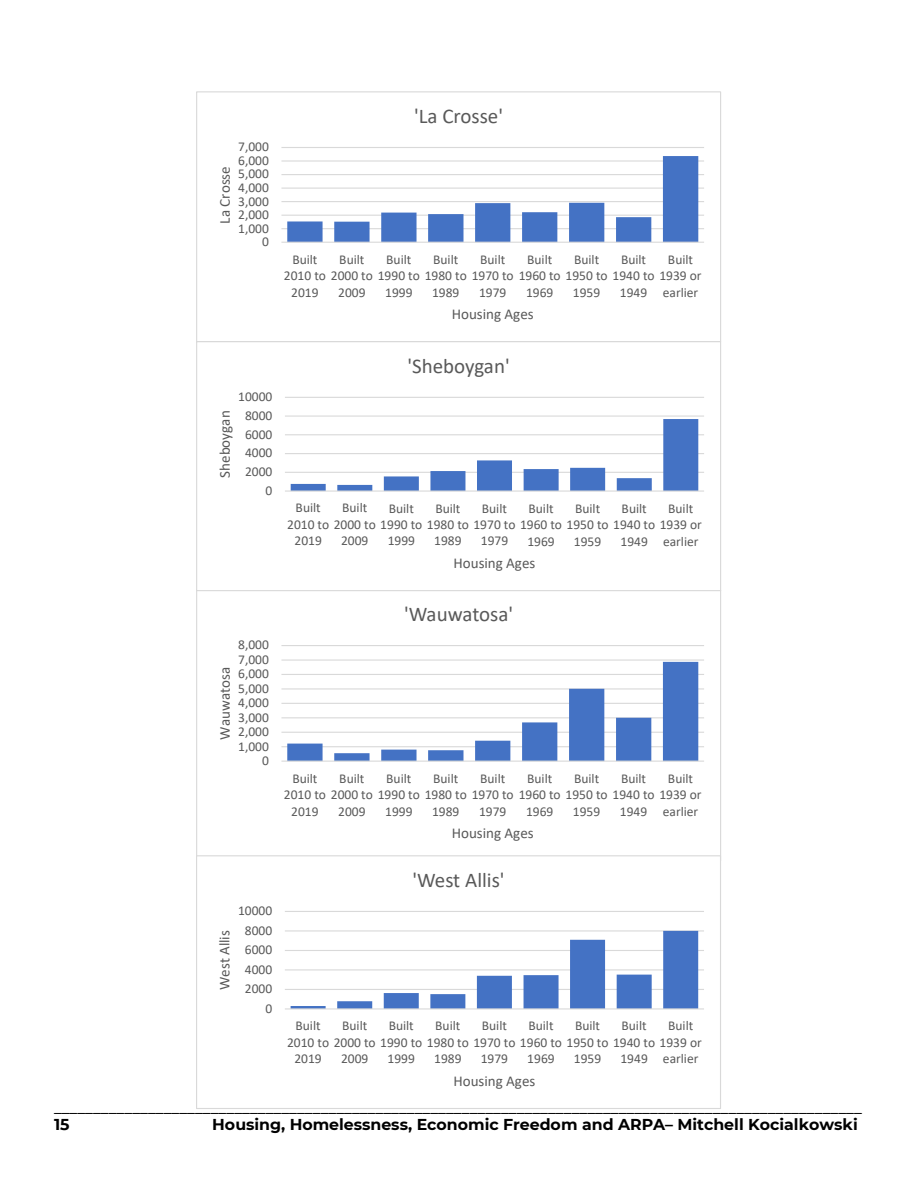
<style>
.page{position:relative;width:918px;height:1188px;background:#fff}
.page>*{position:absolute;margin:0;border:0;box-sizing:border-box;transform-origin:0 0}
.t1{font:21px "Calibri";color:#595959}
.t2{font:15.75px "Calibri";color:#000}
.t3{font:700 15.75px "Montserrat";color:#000}
.t4{font:15px "Calibri";color:#595959}
.t5{font:13.5px "Calibri";color:#595959}
</style>
<div class="page">
<hr style="left:281px;top:228px;width:423px;height:1px;background:#d9d9d9">
<hr style="left:281px;top:215px;width:423px;height:1px;background:#d9d9d9">
<hr style="left:281px;top:201px;width:423px;height:1px;background:#d9d9d9">
<hr style="left:281px;top:188px;width:423px;height:1px;background:#d9d9d9">
<hr style="left:281px;top:174px;width:423px;height:1px;background:#d9d9d9">
<hr style="left:281px;top:160px;width:423px;height:2px;background:#d9d9d9">
<hr style="left:281px;top:147px;width:423px;height:1px;background:#d9d9d9">
<svg style="left:287px;top:156px;width:411px;height:86px"></svg>
<hr style="left:281px;top:242px;width:423px;height:1px;background:#d9d9d9">
<hr style="left:281px;top:746px;width:423px;height:1px;background:#d9d9d9">
<hr style="left:281px;top:732px;width:423px;height:1px;background:#d9d9d9">
<hr style="left:281px;top:717px;width:423px;height:1px;background:#d9d9d9">
<hr style="left:281px;top:703px;width:423px;height:1px;background:#d9d9d9">
<hr style="left:281px;top:688px;width:423px;height:2px;background:#d9d9d9">
<hr style="left:281px;top:674px;width:423px;height:1px;background:#d9d9d9">
<hr style="left:281px;top:659px;width:423px;height:2px;background:#d9d9d9">
<hr style="left:281px;top:645px;width:423px;height:1px;background:#d9d9d9">
<svg style="left:287px;top:662px;width:411px;height:99px"></svg>
<hr style="left:281px;top:761px;width:423px;height:1px;background:#d9d9d9">
<hr style="left:285px;top:472px;width:419px;height:1px;background:#d9d9d9">
<hr style="left:285px;top:453px;width:419px;height:1px;background:#d9d9d9">
<hr style="left:285px;top:434px;width:419px;height:1px;background:#d9d9d9">
<hr style="left:285px;top:416px;width:419px;height:1px;background:#d9d9d9">
<hr style="left:285px;top:397px;width:419px;height:1px;background:#d9d9d9">
<svg style="left:291px;top:419px;width:407px;height:72px"></svg>
<hr style="left:285px;top:491px;width:419px;height:1px;background:#d9d9d9">
<div style="left:196px;top:341px;width:525px;height:250px;border:1px solid #d9d9d9"></div>
<hr style="left:285px;top:989px;width:419px;height:1px;background:#d9d9d9">
<hr style="left:285px;top:969px;width:419px;height:1px;background:#d9d9d9">
<hr style="left:285px;top:950px;width:419px;height:1px;background:#d9d9d9">
<hr style="left:285px;top:930px;width:419px;height:2px;background:#d9d9d9">
<hr style="left:285px;top:911px;width:419px;height:1px;background:#d9d9d9">
<svg style="left:291px;top:931px;width:407px;height:77px"></svg>
<hr style="left:285px;top:1008px;width:419px;height:2px;background:#d9d9d9">
<div style="left:196px;top:855px;width:525px;height:254px;border:1px solid #d9d9d9"></div>
<p class="t4" style="left:214px;top:224px;width:59px;rotate:-90deg">La Crosse</p>
<p class="t5" style="left:238px;top:138px;width:32px">7,000</p>
<p class="t5" style="left:238px;top:151px;width:32px">6,000</p>
<p class="t5" style="left:238px;top:165px;width:32px">5,000</p>
<p class="t5" style="left:238px;top:178px;width:32px">4,000</p>
<p class="t5" style="left:238px;top:192px;width:32px">3,000</p>
<p class="t5" style="left:238px;top:205px;width:32px">2,000</p>
<p class="t5" style="left:238px;top:219px;width:32px">1,000</p>
<p class="t5" style="left:262px;top:232px;width:8px">0</p>
<h1 class="t1" style="left:414px;top:102px;width:90px">'La Crosse'</h1>
<p class="t5" style="left:292px;top:250px;width:27px">Built</p>
<p class="t5" style="left:284px;top:266px;width:419px">2010 to 2000 to 1990 to 1980 to 1970 to 1960 to 1950 to 1940 to 1939 or</p>
<p class="t5" style="left:291px;top:283px;width:29px">2019</p>
<p class="t5" style="left:339px;top:250px;width:27px">Built</p>
<p class="t5" style="left:338px;top:283px;width:29px">2009</p>
<p class="t5" style="left:386px;top:250px;width:27px">Built</p>
<p class="t5" style="left:385px;top:283px;width:29px">1999</p>
<p class="t5" style="left:433px;top:250px;width:27px">Built</p>
<p class="t5" style="left:432px;top:283px;width:29px">1989</p>
<p class="t5" style="left:480px;top:250px;width:27px">Built</p>
<p class="t5" style="left:479px;top:283px;width:29px">1979</p>
<p class="t5" style="left:527px;top:250px;width:27px">Built</p>
<p class="t5" style="left:526px;top:283px;width:29px">1969</p>
<p class="t5" style="left:574px;top:250px;width:27px">Built</p>
<p class="t5" style="left:573px;top:283px;width:29px">1959</p>
<p class="t5" style="left:621px;top:250px;width:27px">Built</p>
<p class="t5" style="left:620px;top:283px;width:29px">1949</p>
<p class="t5" style="left:668px;top:250px;width:27px">Built</p>
<p class="t5" style="left:663px;top:283px;width:37px">earlier</p>
<p class="t4" style="left:452px;top:304px;width:83px">Housing Ages</p>
<p class="t5" style="left:238px;top:387px;width:36px">10000</p>
<p class="t4" style="left:214px;top:478px;width:69px;rotate:-90deg">Sheboygan</p>
<p class="t5" style="left:245px;top:406px;width:29px">8000</p>
<p class="t5" style="left:245px;top:425px;width:29px">6000</p>
<p class="t5" style="left:245px;top:444px;width:29px">4000</p>
<p class="t5" style="left:245px;top:462px;width:29px">2000</p>
<p class="t5" style="left:266px;top:481px;width:8px">0</p>
<p class="t1" style="left:408px;top:351px;width:104px">'Sheboygan'</p>
<p class="t5" style="left:296px;top:499px;width:27px">Built</p>
<p class="t5" style="left:287px;top:515px;width:416px">2010 to 2000 to 1990 to 1980 to 1970 to 1960 to 1950 to 1940 to 1939 or</p>
<p class="t5" style="left:295px;top:532px;width:29px">2019</p>
<p class="t5" style="left:342px;top:499px;width:27px">Built</p>
<p class="t5" style="left:341px;top:532px;width:29px">2009</p>
<p class="t5" style="left:389px;top:499px;width:27px">Built</p>
<p class="t5" style="left:388px;top:532px;width:29px">1999</p>
<p class="t5" style="left:435px;top:499px;width:27px">Built</p>
<p class="t5" style="left:434px;top:532px;width:29px">1989</p>
<p class="t5" style="left:482px;top:499px;width:27px">Built</p>
<p class="t5" style="left:481px;top:532px;width:29px">1979</p>
<p class="t5" style="left:529px;top:499px;width:27px">Built</p>
<p class="t5" style="left:527px;top:532px;width:29px">1969</p>
<p class="t5" style="left:575px;top:499px;width:27px">Built</p>
<p class="t5" style="left:574px;top:532px;width:29px">1959</p>
<p class="t5" style="left:622px;top:499px;width:27px">Built</p>
<p class="t5" style="left:621px;top:532px;width:29px">1949</p>
<p class="t5" style="left:668px;top:499px;width:27px">Built</p>
<p class="t5" style="left:663px;top:532px;width:37px">earlier</p>
<p class="t4" style="left:454px;top:552px;width:83px">Housing Ages</p>
<p class="t4" style="left:214px;top:740px;width:74px;rotate:-90deg">Wauwatosa</p>
<p class="t5" style="left:238px;top:636px;width:32px">8,000</p>
<p class="t5" style="left:238px;top:650px;width:32px">7,000</p>
<p class="t5" style="left:238px;top:665px;width:32px">6,000</p>
<p class="t5" style="left:238px;top:679px;width:32px">5,000</p>
<p class="t5" style="left:238px;top:693px;width:32px">4,000</p>
<p class="t5" style="left:238px;top:708px;width:32px">3,000</p>
<p class="t5" style="left:238px;top:722px;width:32px">2,000</p>
<p class="t5" style="left:238px;top:737px;width:32px">1,000</p>
<p class="t5" style="left:262px;top:751px;width:8px">0</p>
<p class="t1" style="left:404px;top:600px;width:111px">'Wauwatosa'</p>
<p class="t5" style="left:292px;top:769px;width:27px">Built</p>
<p class="t5" style="left:284px;top:785px;width:419px">2010 to 2000 to 1990 to 1980 to 1970 to 1960 to 1950 to 1940 to 1939 or</p>
<p class="t5" style="left:291px;top:802px;width:29px">2019</p>
<p class="t5" style="left:339px;top:769px;width:27px">Built</p>
<p class="t5" style="left:338px;top:802px;width:29px">2009</p>
<p class="t5" style="left:386px;top:769px;width:27px">Built</p>
<p class="t5" style="left:385px;top:802px;width:29px">1999</p>
<p class="t5" style="left:433px;top:769px;width:27px">Built</p>
<p class="t5" style="left:432px;top:802px;width:29px">1989</p>
<p class="t5" style="left:480px;top:769px;width:27px">Built</p>
<p class="t5" style="left:479px;top:802px;width:29px">1979</p>
<p class="t5" style="left:527px;top:769px;width:27px">Built</p>
<p class="t5" style="left:526px;top:802px;width:29px">1969</p>
<p class="t5" style="left:574px;top:769px;width:27px">Built</p>
<p class="t5" style="left:573px;top:802px;width:29px">1959</p>
<p class="t5" style="left:621px;top:769px;width:27px">Built</p>
<p class="t5" style="left:620px;top:802px;width:29px">1949</p>
<p class="t5" style="left:668px;top:769px;width:27px">Built</p>
<p class="t5" style="left:663px;top:802px;width:37px">earlier</p>
<p class="t4" style="left:452px;top:823px;width:83px">Housing Ages</p>
<p class="t4" style="left:214px;top:990px;width:61px;rotate:-90deg">West Allis</p>
<p class="t5" style="left:238px;top:902px;width:36px">10000</p>
<p class="t5" style="left:245px;top:921px;width:29px">8000</p>
<p class="t5" style="left:245px;top:940px;width:29px">6000</p>
<p class="t5" style="left:245px;top:960px;width:29px">4000</p>
<p class="t5" style="left:245px;top:979px;width:29px">2000</p>
<p class="t5" style="left:265px;top:999px;width:8px">0</p>
<h1 class="t1" style="left:413px;top:866px;width:93px">'West Allis'</h1>
<p class="t5" style="left:296px;top:1017px;width:27px">Built</p>
<p class="t5" style="left:287px;top:1033px;width:416px">2010 to 2000 to 1990 to 1980 to 1970 to 1960 to 1950 to 1940 to 1939 or</p>
<p class="t5" style="left:294px;top:1050px;width:29px">2019</p>
<p class="t5" style="left:342px;top:1017px;width:27px">Built</p>
<p class="t5" style="left:341px;top:1050px;width:29px">2009</p>
<p class="t5" style="left:389px;top:1017px;width:27px">Built</p>
<p class="t5" style="left:388px;top:1050px;width:29px">1999</p>
<p class="t5" style="left:435px;top:1017px;width:27px">Built</p>
<p class="t5" style="left:434px;top:1050px;width:29px">1989</p>
<p class="t5" style="left:482px;top:1017px;width:27px">Built</p>
<p class="t5" style="left:481px;top:1050px;width:29px">1979</p>
<p class="t5" style="left:528px;top:1017px;width:27px">Built</p>
<p class="t5" style="left:527px;top:1050px;width:29px">1969</p>
<p class="t5" style="left:575px;top:1017px;width:27px">Built</p>
<p class="t5" style="left:574px;top:1050px;width:29px">1959</p>
<p class="t5" style="left:622px;top:1017px;width:27px">Built</p>
<p class="t5" style="left:620px;top:1050px;width:29px">1949</p>
<p class="t5" style="left:668px;top:1017px;width:27px">Built</p>
<p class="t5" style="left:663px;top:1050px;width:37px">earlier</p>
<p class="t4" style="left:453px;top:1070px;width:83px">Housing Ages</p>
<p class="t2" style="left:54px;top:1094px;width:809px">_______________________________________________________________________________________________________</p>
<p class="t3" style="left:54px;top:1113px;width:17px">15</p>
<p class="t3" style="left:212px;top:1113px;width:647px">Housing, Homelessness, Economic Freedom and ARPA– Mitchell Kocialkowski</p>
</div>
